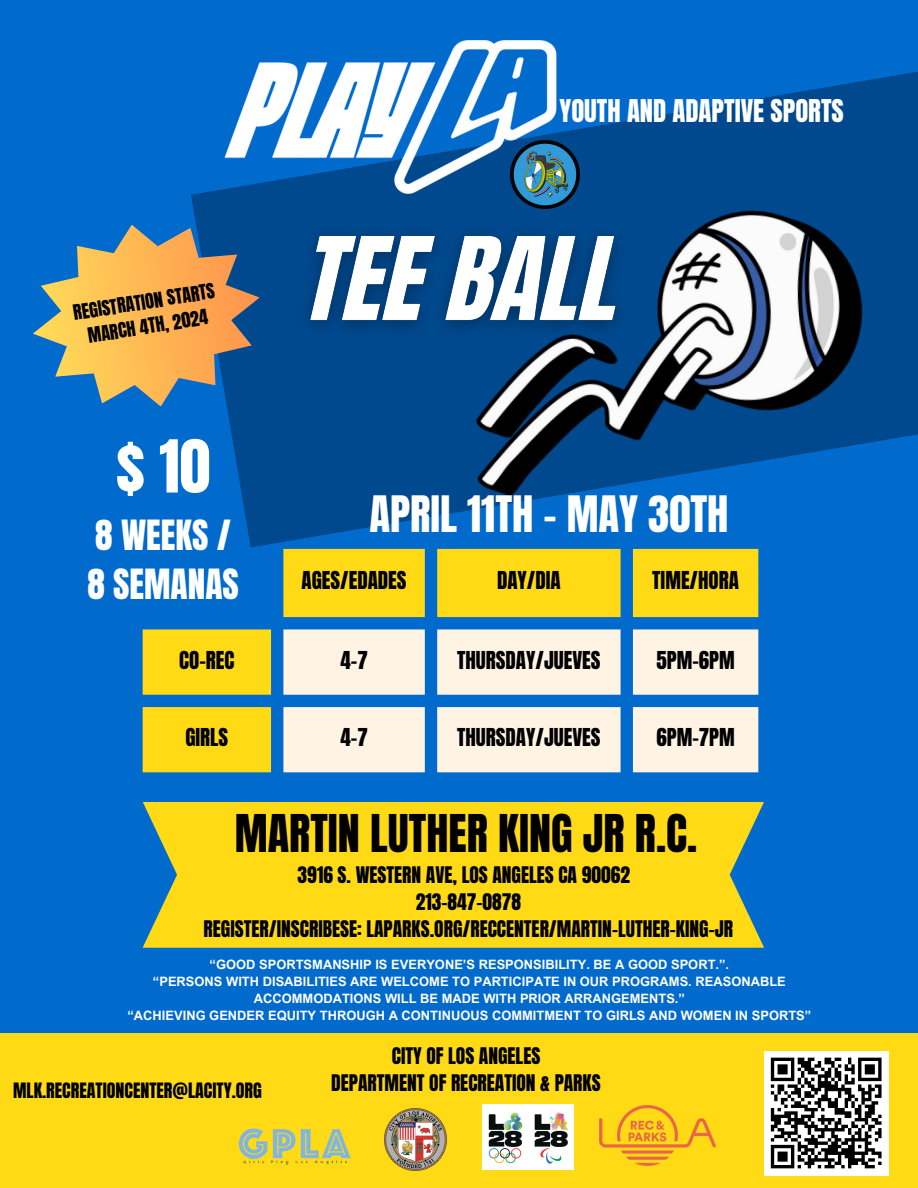
<style>
.page{position:relative;width:918px;height:1188px;background:#006acd}
.page>*{position:absolute;margin:0;border:0;box-sizing:border-box;transform-origin:0 0}
.t1{font:61.95px "Anton";color:#fff}
.t2{font:44.25px "Anton";color:#000}
.t3{font:42.6px "Anton";color:#fff}
.t4{font:35.4px/49.5px "Anton";color:#fff}
.t5{font:26.7px "Anton";color:#fff}
.t6{font:21px "Anton";color:#000}
.t7{font:19.5px/27px "Anton";color:#000;text-align:center}
.t8{font:18px/24.8px "Anton";color:#000;text-align:center}
.t9{font:700 12.9px/17.2px "Arial MT Pro";color:#fff;text-align:center}
</style>
<div class="page">
<svg style="left:194px;top:72px;width:724px;height:475px;fill:#00498e"></svg>
<div style="left:0;top:1033px;width:918px;height:155px;background:#ffda15"></div>
<img style="left:384px;top:1108px;width:62px;height:62px">
<div style="left:764px;top:1051px;width:124px;height:124px;background:#fff"></div>
<svg style="left:770px;top:1057px;width:112px;height:112px"></svg>
<img style="left:433px;top:117px;width:470px;height:470px">
<img style="left:191px;top:40px;width:427px;height:174px">
<img style="left:511px;top:140px;width:68px;height:69px">
<div style="left:143px;top:802px;width:621px;height:146px;background:#ffda15"></div>
<svg style="left:143px;top:549px;width:615px;height:223px;fill:#ffda15"></svg>
<svg style="left:283px;top:629px;width:475px;height:143px;background:#dbe0df"></svg>
<img style="left:599px;top:1105px;width:116px;height:61px">
<img style="left:239px;top:1128px;width:112px;height:37px">
<img style="left:482px;top:1105px;width:91px;height:65px">
<img style="left:287px;top:211px;width:353px;height:142px">
<svg style="left:33px;top:225px;width:227px;height:182px"></svg>
<h5 class="t5" style="left:559px;top:91px;width:286px">YOUTH AND ADAPTIVE SPORTS</h5>
<p class="t8" style="left:72px;top:301px;width:144px;rotate:-9deg">REGISTRATION STARTS<br>MARCH 4TH, 2024</p>
<p class="t1" style="left:116px;top:422px;width:96px">$ 10</p>
<p class="t4" style="left:88px;top:511px;width:153px">8 WEEKS /<br>8 SEMANAS</p>
<p class="t3" style="left:369px;top:483px;width:361px">APRIL 11TH - MAY 30TH</p>
<p class="t6" style="left:302px;top:566px;width:107px">AGES/EDADES</p>
<p class="t6" style="left:497px;top:566px;width:65px">DAY/DIA</p>
<p class="t6" style="left:652px;top:566px;width:88px">TIME/HORA</p>
<p class="t6" style="left:179px;top:645px;width:57px">CO-REC</p>
<p class="t6" style="left:340px;top:645px;width:29px">4-7</p>
<p class="t6" style="left:457px;top:645px;width:145px">THURSDAY/JUEVES</p>
<p class="t6" style="left:656px;top:645px;width:80px">5PM-6PM</p>
<p class="t6" style="left:185px;top:723px;width:44px">GIRLS</p>
<p class="t6" style="left:340px;top:723px;width:29px">4-7</p>
<p class="t6" style="left:457px;top:723px;width:145px">THURSDAY/JUEVES</p>
<p class="t6" style="left:656px;top:723px;width:80px">6PM-7PM</p>
<p class="t2" style="left:235px;top:802px;width:464px">MARTIN LUTHER KING JR R.C.</p>
<p class="t7" style="left:204px;top:862px;width:531px">3916 S. WESTERN AVE, LOS ANGELES CA 90062<br>213-847-0878<br>REGISTER/INSCRIBESE: LAPARKS.ORG/RECCENTER/MARTIN-LUTHER-KING-JR</p>
<h2 class="t9" style="left:210px;top:957px;width:521px">“GOOD SPORTSMANSHIP IS EVERYONE’S RESPONSIBILITY. BE A GOOD SPORT.”.</h2>
<p class="t9" style="left:153px;top:974px;width:634px">“PERSONS WITH DISABILITIES ARE WELCOME TO PARTICIPATE IN OUR PROGRAMS. REASONABLE<br>ACCOMMODATIONS WILL BE MADE WITH PRIOR ARRANGEMENTS.”</p>
<h5 class="t9" style="left:128px;top:1009px;width:685px">“ACHIEVING GENDER EQUITY THROUGH A CONTINUOUS COMMITMENT TO GIRLS AND WOMEN IN SPORTS”</h5>
<p class="t8" style="left:13px;top:1079px;width:250px">MLK.RECREATIONCENTER@LACITY.ORG</p>
<h5 class="t7" style="left:331px;top:1043px;width:271px">CITY OF LOS ANGELES<br>DEPARTMENT OF RECREATION &amp; PARKS</h5>
</div>
